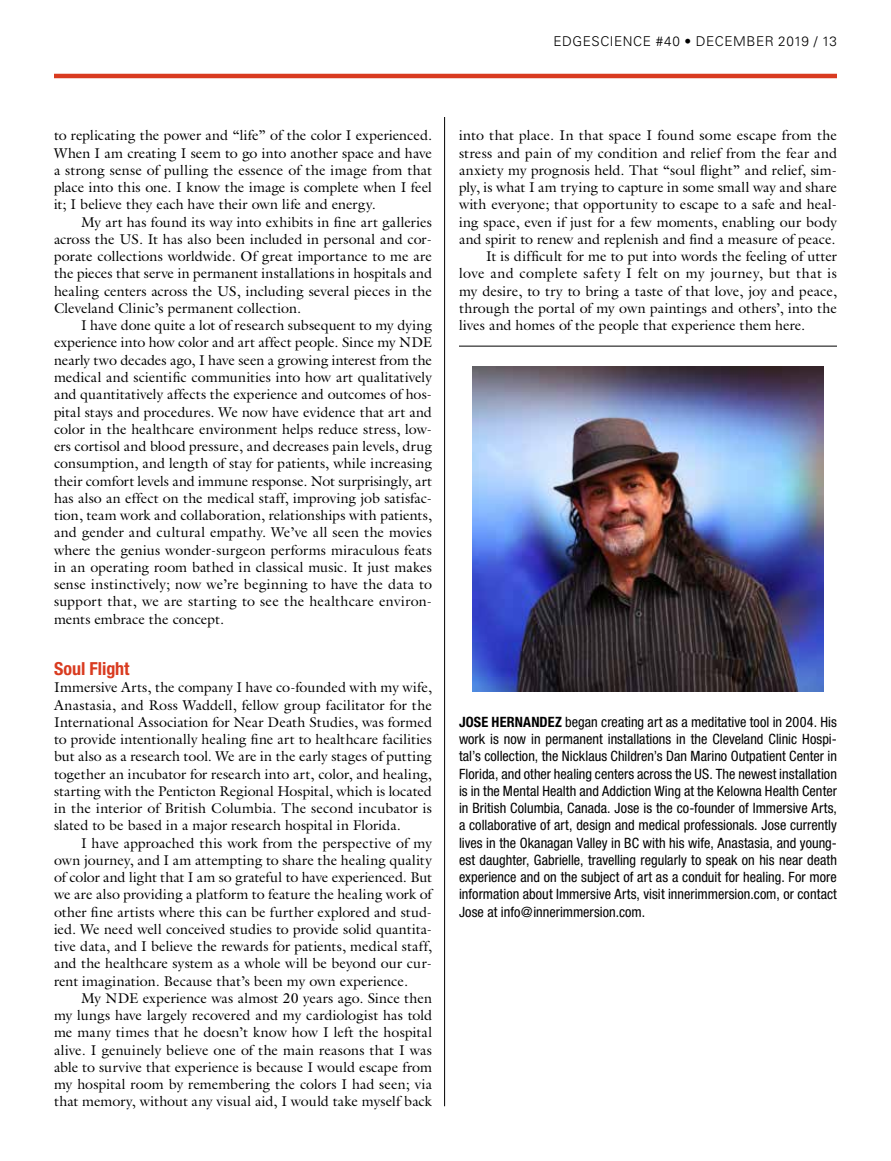
<style>
.page{position:relative;width:891px;height:1161px;background:#fff}
.page>*{position:absolute;margin:0;border:0;box-sizing:border-box;transform-origin:0 0}
.t1{font:700 condensed 18px "Helvetica Neue";letter-spacing:-.005em;color:#d93b20}
.t2{font:14.25px/17.2px "Galliard";letter-spacing:.005em;color:#000;text-align:justify}
.t3{font:condensed 14.25px/17.2px "Helvetica Neue";letter-spacing:.005em;color:#000;text-align:justify}
.t4{font:14.25px "Galliard";letter-spacing:.03em;color:#000}
.t5{font:300 13.5px "Univers";letter-spacing:.04em;color:#000}
.s1{font-weight:700}
</style>
<div class="page">
<hr style="left:444px;top:117px;width:1px;height:989px;background:#000">
<hr style="left:54px;top:74px;width:783px;height:4px;background:#d93b20">
<hr style="left:459px;top:346px;width:378px;height:1px;background:#000">
<img style="left:472px;top:366px;width:352px;height:326px">
<p class="t5" style="left:553px;top:33px;width:285px">EDGESCIENCE #40 • DECEMBER 2019 / 13</p>
<p class="t2" style="left:54px;top:127px;width:380px">to replicating the power and “life” of the color I experienced.<br>When I am creating I seem to go into another space and have a strong sense of pulling the essence of the image from that place into this one. I know the image is complete when I feel it; I believe they each have their own life and energy.</p>
<p class="t2" style="left:54px;top:213px;width:380px;text-indent:27px">My art has found its way into exhibits in fine art galleries across the US. It has also been included in personal and cor&shy;porate collections worldwide. Of great importance to me are the pieces that serve in permanent installations in hospitals and healing centers across the US, including several pieces in the Cleveland Clinic’s permanent collection.</p>
<p class="t2" style="left:54px;top:316px;width:380px;text-indent:27px">I have done quite a lot of research subsequent to my dying experience into how color and art affect people. Since my NDE nearly two decades ago, I have seen a growing interest from the medical and scientific communities into how art qualitatively and quantitatively affects the experience and outcomes of hos&shy;pital stays and procedures. We now have evidence that art and color in the healthcare environment helps reduce stress, low&shy;ers cortisol and blood pressure, and decreases pain levels, drug consumption, and length of stay for patients, while increasing their comfort levels and immune response. Not surprisingly, art has also an effect on the medical staff, improving job satisfac&shy;tion, team work and collaboration, relationships with patients, and gender and cultural empathy. We’ve all seen the movies where the genius wonder-surgeon performs miraculous feats in an operating room bathed in classical music. It just makes sense instinctively; now we’re beginning to have the data to support that, we are starting to see the healthcare environ&shy;ments embrace the concept.</p>
<p class="t1" style="left:54px;top:658px;width:77px">Soul Flight</p>
<p class="t2" style="left:54px;top:679px;width:380px">Immersive Arts, the company I have co-founded with my wife, Anastasia, and Ross Waddell, fellow group facilitator for the International Association for Near Death Studies, was formed to provide intentionally healing fine art to healthcare facilities but also as a research tool. We are in the early stages of putting together an incubator for research into art, color, and healing, starting with the Penticton Regional Hospital, which is located in the interior of British Columbia. The second incubator is slated to be based in a major research hospital in Florida.</p>
<p class="t2" style="left:54px;top:834px;width:380px;text-indent:27px">I have approached this work from the perspective of my own journey, and I am attempting to share the healing quality of color and light that I am so grateful to have experienced. But we are also providing a platform to feature the healing work of other fine artists where this can be further explored and stud&shy;ied. We need well conceived studies to provide solid quantita&shy;tive data, and I believe the rewards for patients, medical staff, and the healthcare system as a whole will be beyond our cur&shy;rent imagination. Because that’s been my own experience.</p>
<p class="t2" style="left:54px;top:989px;width:380px;text-indent:27px">My NDE experience was almost 20 years ago. Since then my lungs have largely recovered and my cardiologist has told me many times that he doesn’t know how I left the hospital alive. I genuinely believe one of the main reasons that I was able to survive that experience is because I would escape from my hospital room by remembering the colors I had seen; via that memory, without any visual aid, I would take myself back</p>
<p class="t2" style="left:459px;top:127px;width:380px">into that place. In that space I found some escape from the</p>
<p class="t2" style="left:459px;top:144px;width:380px">stress and pain of my condition and relief from the fear and</p>
<p class="t2" style="left:459px;top:161px;width:379px">anxiety my prognosis held. That “soul flight” and relief, sim-</p>
<p class="t2" style="left:459px;top:178px;width:380px">ply, is what I am trying to capture in some small way and share</p>
<p class="t2" style="left:459px;top:196px;width:379px">with everyone; that opportunity to escape to a safe and heal-</p>
<p class="t2" style="left:459px;top:213px;width:380px">ing space, even if just for a few moments, enabling our body</p>
<p class="t2" style="left:459px;top:230px;width:378px">and spirit to renew and replenish and find a measure of peace.</p>
<p class="t2" style="left:486px;top:247px;width:353px">It is difficult for me to put into words the feeling of utter</p>
<p class="t4" style="left:459px;top:264px;width:380px">love and complete safety I felt on my journey, but that is</p>
<p class="t2" style="left:459px;top:282px;width:380px">my desire, to try to bring a taste of that love, joy and peace,</p>
<p class="t2" style="left:459px;top:299px;width:380px">through the portal of my own paintings and others’, into the</p>
<p class="t2" style="left:459px;top:316px;width:348px">lives and homes of the people that experience them here.</p>
<p class="t3" style="left:459px;top:713px;width:380px"><span class="s1">JOSE HERNANDEZ</span> began creating art as a meditative tool in 2004. His work is now in permanent installations in the Cleveland Clinic Hospi&shy;tal’s collection, the Nicklaus Children’s Dan Marino Outpatient Center in Florida, and other healing centers across the US. The newest installation is in the Mental Health and Addiction Wing at the Kelowna Health Center in British Columbia, Canada. Jose is the co-founder of Immersive Arts, a collaborative of art, design and medical professionals. Jose currently lives in the Okanagan Valley in BC with his wife, Anastasia, and young&shy;est daughter, Gabrielle, travelling regularly to speak on his near death experience and on the subject of art as a conduit for healing. For more information about Immersive Arts, visit innerimmersion.com, or contact Jose at info@innerimmersion.com.</p>
</div>
